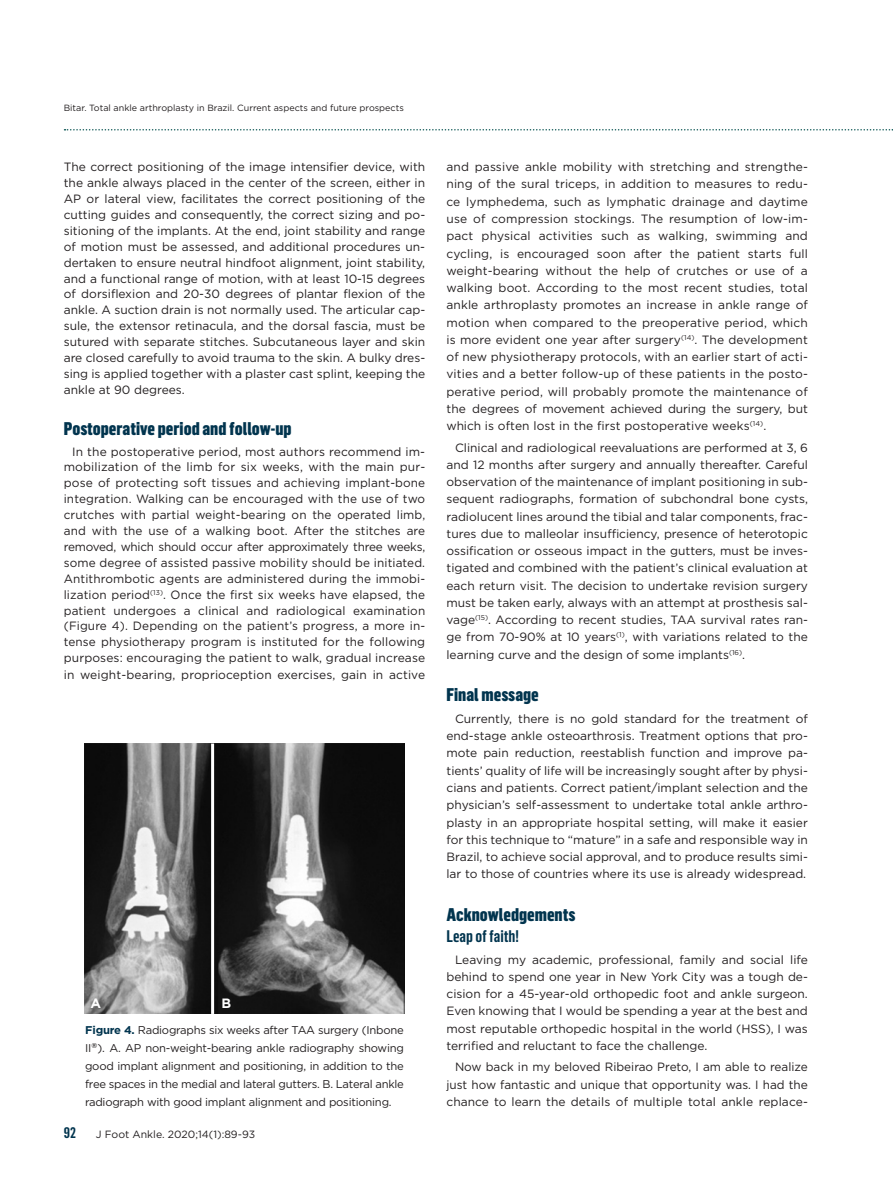
<style>
.page{position:relative;width:893px;height:1191px;background:#fff}
.page>*{position:absolute;margin:0;border:0;box-sizing:border-box;transform-origin:0 0}
.t1{font:900 18px "Flama Cond";color:#01344e}
.t2{font:600 16.5px "Flama Cond";color:#01344e}
.t3{font:600 15px "Flama Cond";color:#01344e}
.t4{font:700 13.5px "Gotham";color:#fff}
.t5{font:12px/17.2px "Gotham";letter-spacing:.01em;color:#231f20;text-align:justify}
.t6{font:11.25px/18px "Gotham";letter-spacing:-.02em;color:#231f20;text-align:justify}
.t7{font:10.5px "Gotham";color:#231f20}
.t8{font:9px "Gotham";color:#231f20}
.s1{font-weight:700;color:#01344e}
</style>
<div class="page">
<svg style="left:65px;top:129px;width:828px;height:1px"></svg>
<img style="left:85px;top:743px;width:319px;height:271px">
<hr style="left:211px;top:743px;width:3px;height:271px;background:#fff">
<p class="t8" style="left:64px;top:102px;width:342px">Bitar. Total ankle arthroplasty in Brazil. Current aspects and future prospects</p>
<p class="t5" style="left:64px;top:159px;width:363px;line-height:15.9px">The correct positioning of the image intensifier device, with the ankle always placed in the center of the screen, either in AP or lateral view, facilitates the correct positioning of the cutting guides and consequently, the correct sizing and po&shy;sitioning of the implants. At the end, joint stability and range of motion must be assessed, and additional procedures un&shy;dertaken to ensure neutral hindfoot alignment, joint stability, and a functional range of motion, with at least 10-15 degrees of dorsiflexion and 20-30 degrees of plantar flexion of the ankle. A suction drain is not normally used. The articular cap&shy;sule, the extensor retinacula, and the dorsal fascia, must be sutured with separate stitches. Subcutaneous layer and skin are closed carefully to avoid trauma to the skin. A bulky dres&shy;sing is applied together with a plaster cast splint, keeping the ankle at 90 degrees.</p>
<h1 class="t1" style="left:64px;top:415px;width:229px">Postoperative period and follow-up</h1>
<p class="t5" style="left:64px;top:443px;width:363px;line-height:15.9px;text-indent:9px">In the postoperative period, most authors recommend im&shy;mobilization of the limb for six weeks, with the main pur&shy;pose of protecting soft tissues and achieving implant-bone integration. Walking can be encouraged with the use of two crutches with partial weight-bearing on the operated limb, and with the use of a walking boot. After the stitches are removed, which should occur after approximately three weeks, some degree of assisted passive mobility should be initiated.<br>Antithrombotic agents are administered during the immobi&shy;lization period<sup>(13)</sup>. Once the first six weeks have elapsed, the patient undergoes a clinical and radiological examination (Figure 4). Depending on the patient’s progress, a more in&shy;tense physiotherapy program is instituted for the following purposes: encouraging the patient to walk, gradual increase in weight-bearing, proprioception exercises, gain in active</p>
<p class="t4" style="left:90px;top:994px;width:12px">A</p>
<p class="t4" style="left:222px;top:994px;width:11px">B</p>
<p class="t6" style="left:85px;top:1020px;width:320px"><span class="s1">Figure 4.</span> Radiographs six weeks after TAA surgery (Inbone II<sup>®</sup>). A. AP non-weight-bearing ankle radiography showing good implant alignment and positioning, in addition to the free spaces in the medial and lateral gutters. B. Lateral ankle radiograph with good implant alignment and positioning.</p>
<p class="t3" style="left:64px;top:1121px;width:14px">92</p>
<p class="t7" style="left:96px;top:1127px;width:161px">J Foot Ankle. 2020;14(1):89-93</p>
<p class="t5" style="left:446px;top:158px;width:363px;text-align:left">and passive ankle mobility with stretching and strengthe&shy;ning of the sural triceps, in addition to measures to redu&shy;ce lymphedema, such as lymphatic drainage and daytime use of compression stockings. The resumption of low-im&shy;pact physical activities such as walking, swimming and cycling, is encouraged soon after the patient starts full weight-bearing without the help of crutches or use of a walking boot. According to the most recent studies, total ankle arthroplasty promotes an increase in ankle range of motion when compared to the preoperative period, which is more evident one year after surgery<sup>(14)</sup>. The development of new physiotherapy protocols, with an earlier start of acti&shy;vities and a better follow-up of these patients in the posto&shy;perative period, will probably promote the maintenance of the degrees of movement achieved during the surgery, but which is often lost in the first postoperative weeks<sup>(14)</sup>.</p>
<p class="t5" style="left:446px;top:438px;width:363px;text-indent:9px">Clinical and radiological reevaluations are performed at 3, 6 and 12 months after surgery and annually thereafter. Careful observation of the maintenance of implant positioning in sub&shy;sequent radiographs, formation of subchondral bone cysts, radiolucent lines around the tibial and talar components, frac&shy;tures due to malleolar insufficiency, presence of heterotopic ossification or osseous impact in the gutters, must be inves&shy;tigated and combined with the patient’s clinical evaluation at each return visit. The decision to undertake revision surgery must be taken early, always with an attempt at prosthesis sal&shy;vage<sup>(15)</sup>. According to recent studies, TAA survival rates ran&shy;ge from 70-90% at 10 years<sup>(1)</sup>, with variations related to the learning curve and the design of some implants<sup>(16)</sup>.</p>
<h1 class="t1" style="left:446px;top:681px;width:94px">Final message</h1>
<p class="t5" style="left:446px;top:710px;width:363px;text-indent:9px">Currently, there is no gold standard for the treatment of end-stage ankle osteoarthrosis. Treatment options that pro&shy;mote pain reduction, reestablish function and improve pa&shy;tients’ quality of life will be increasingly sought after by physi&shy;cians and patients. Correct patient/implant selection and the physician’s self-assessment to undertake total ankle arthro&shy;plasty in an appropriate hospital setting, will make it easier for this technique to “mature” in a safe and responsible way in Brazil, to achieve social approval, and to produce results simi&shy;lar to those of countries where its use is already widespread.</p>
<h1 class="t1" style="left:446px;top:901px;width:131px">Acknowledgements</h1>
<h2 class="t2" style="left:446px;top:924px;width:74px">Leap of faith!</h2>
<p class="t5" style="left:446px;top:950px;width:363px;text-indent:9px">Leaving my academic, professional, family and social life behind to spend one year in New York City was a tough de&shy;cision for a 45-year-old orthopedic foot and ankle surgeon.<br>Even knowing that I would be spending a year at the best and most reputable orthopedic hospital in the world (HSS), I was terrified and reluctant to face the challenge.</p>
<p class="t5" style="left:446px;top:1058px;width:363px;text-indent:9px">Now back in my beloved Ribeirao Preto, I am able to realize just how fantastic and unique that opportunity was. I had the chance to learn the details of multiple total ankle replace-</p>
</div>
